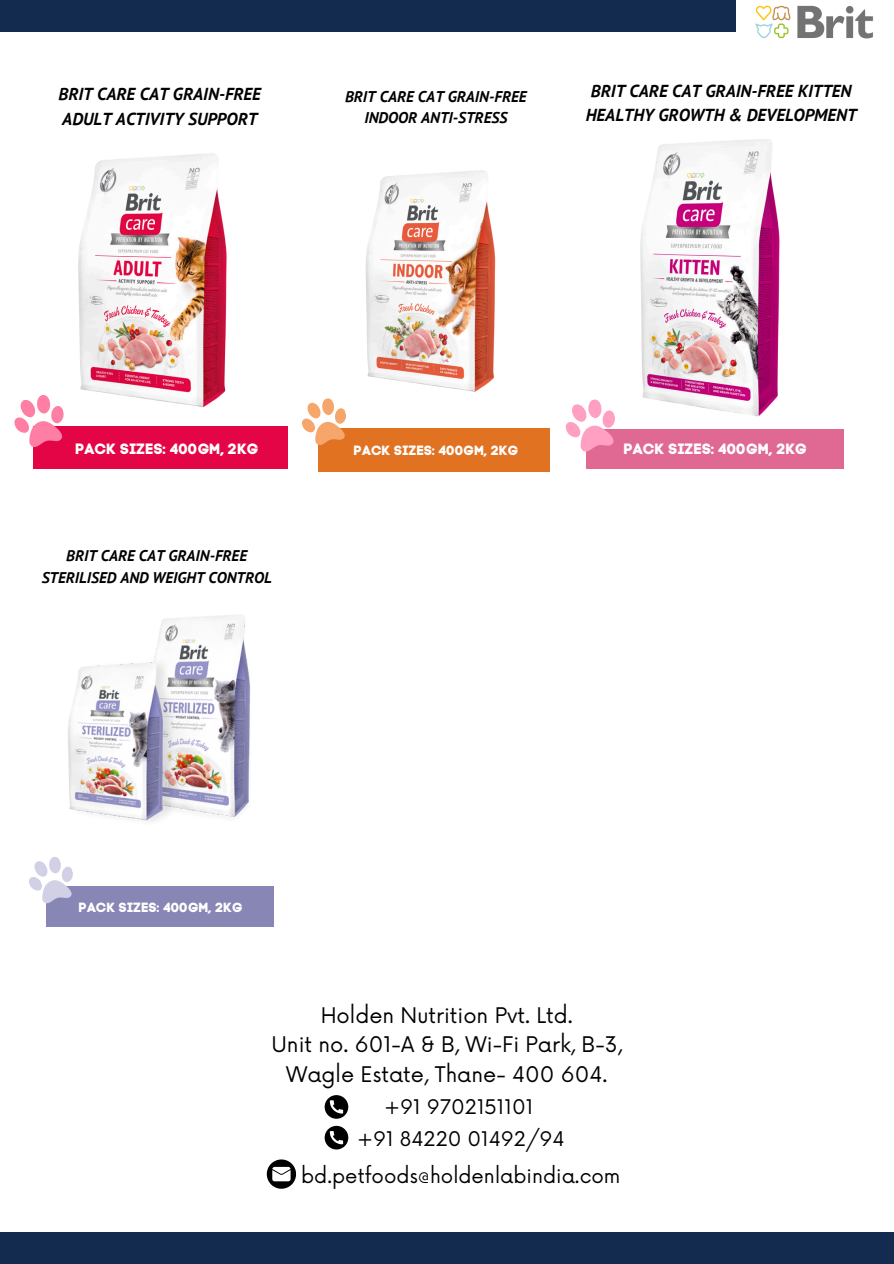
<style>
.page{position:relative;width:894px;height:1264px;background:#fff}
.page>*{position:absolute;margin:0;border:0;box-sizing:border-box;transform-origin:0 0}
.t1{font:21px/29.2px "Now";color:#000;text-align:center}
.t2{font:19.65px "Now";color:#000}
.t3{font:italic 700 17.25px/24.2px "PT Sans";color:#000}
.t4{font:italic 700 15.6px/21.6px "PT Sans";color:#000;text-align:center}
.t5{font:italic 700 15.45px/21.6px "PT Sans";color:#000;text-align:center}
.t6{font:14.85px "Code Pro Bold LC";color:#fff}
.t7{font:13.35px "Code Pro Bold LC";color:#fff}
.t8{font:13.2px "Code Pro Bold LC";color:#fff}
</style>
<div class="page">
<div style="left:0;top:0;width:735px;height:31px;background:#142b50"></div>
<img style="left:755px;top:5px;width:118px;height:34px">
<div style="left:0;top:1232px;width:893px;height:31px;background:#142b50"></div>
<img style="left:365px;top:170px;width:131px;height:222px">
<img style="left:68px;top:615px;width:182px;height:207px">
<div style="left:318px;top:428px;width:232px;height:44px;background:#e17222"></div>
<svg style="left:302px;top:398px;width:44px;height:47px"></svg>
<div style="left:46px;top:886px;width:227px;height:41px;background:#8786b5"></div>
<svg style="left:29px;top:857px;width:44px;height:47px"></svg>
<svg style="left:324px;top:1125px;width:24px;height:24px"></svg>
<svg style="left:324px;top:1095px;width:24px;height:23px"></svg>
<svg style="left:267px;top:1159px;width:29px;height:29px"></svg>
<img style="left:78px;top:153px;width:149px;height:254px">
<div style="left:33px;top:426px;width:254px;height:43px;background:#e40546"></div>
<svg style="left:14px;top:395px;width:50px;height:52px"></svg>
<img style="left:640px;top:139px;width:140px;height:278px">
<div style="left:586px;top:429px;width:257px;height:40px;background:#e06994"></div>
<svg style="left:565px;top:399px;width:50px;height:53px"></svg>
<p class="t3" style="left:58px;top:82px;width:204px">BRIT CARE CAT GRAIN-FREE<br>ADULT ACTIVITY SUPPORT</p>
<p class="t4" style="left:345px;top:85px;width:183px">BRIT CARE CAT GRAIN-FREE<br>INDOOR ANTI-STRESS</p>
<p class="t3" style="left:585px;top:78px;width:272px">BRIT CARE CAT GRAIN-FREE KITTEN<br>HEALTHY GROWTH &amp; DEVELOPMENT</p>
<h3 class="t6" style="left:75px;top:439px;width:185px">PACK SIZES: 400GM, 2KG</h3>
<p class="t5" style="left:42px;top:544px;width:231px">BRIT CARE CAT GRAIN-FREE<br>STERILISED AND WEIGHT CONTROL</p>
<h3 class="t7" style="left:353px;top:442px;width:166px">PACK SIZES: 400GM, 2KG</h3>
<p class="t6" style="left:623px;top:440px;width:185px">PACK SIZES: 400GM, 2KG</p>
<p class="t8" style="left:79px;top:899px;width:165px">PACK SIZES: 400GM, 2KG</p>
<p class="t1" style="left:271px;top:1001px;width:352px">Holden Nutrition Pvt. Ltd.<br>Unit no. 601-A &amp; B, Wi-Fi Park, B-3,<br>Wagle Estate, Thane- 400 604.</p>
<p class="t2" style="left:357px;top:1127px;width:209px">+91 84220 01492/94</p>
<h2 class="t2" style="left:384px;top:1095px;width:151px">+91 9702151101</h2>
<p class="t2" style="left:301px;top:1164px;width:320px">bd.petfoods@holdenlabindia.com</p>
</div>
